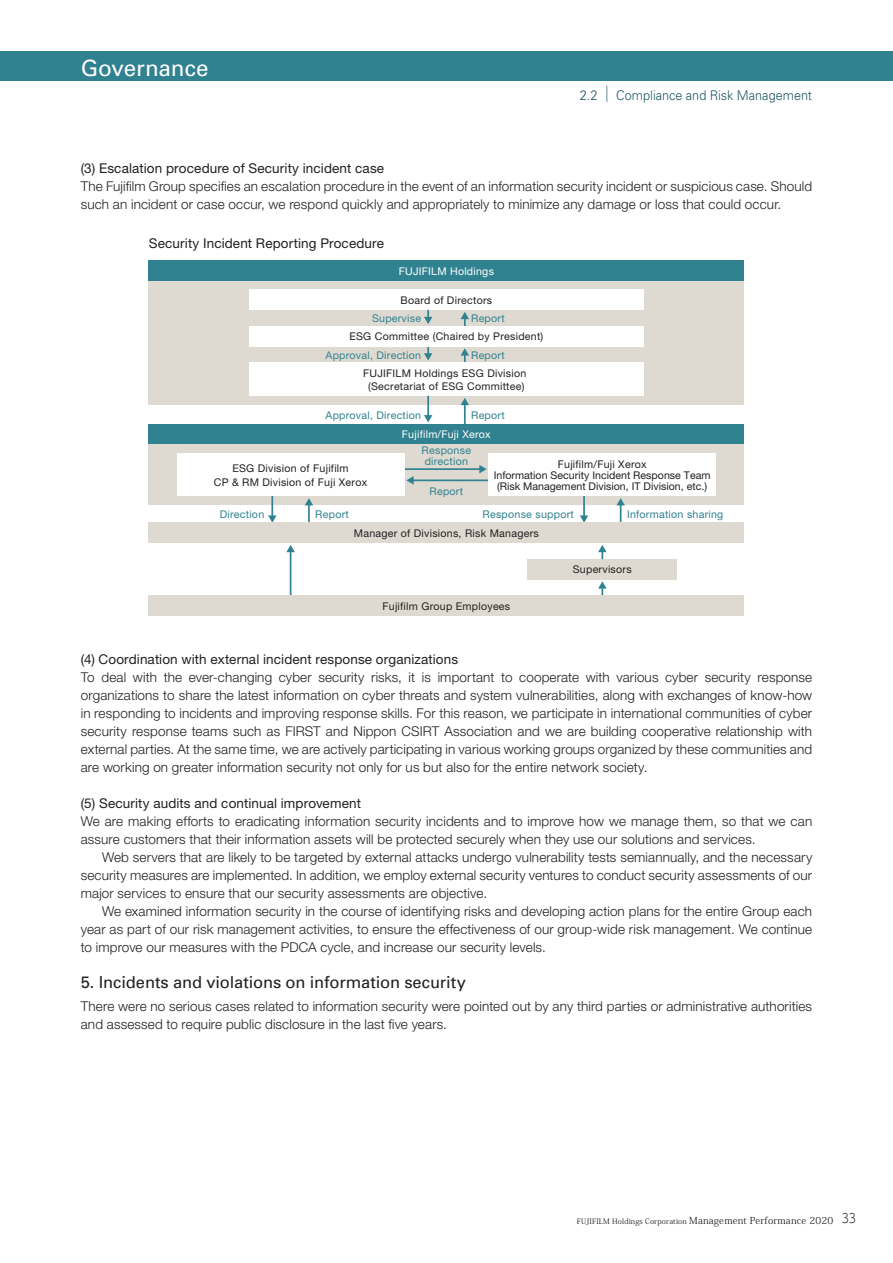
<style>
.page{position:relative;width:893px;height:1263px;background:#fff}
.page>*{position:absolute;margin:0;border:0;box-sizing:border-box;transform-origin:0 0}
.t1{font:22.5px "Univers";letter-spacing:-.005em;color:#fff}
.t2{font:16.5px "Univers";letter-spacing:-.005em;color:#231f20}
.t3{font:300 13.5px/18px "Helvetica Neue LT Std";letter-spacing:.01em;color:#231f20}
.t4{font:13.5px "Helvetica Neue LT Std";letter-spacing:.01em;color:#231f20}
.t5{font:300 13.35px "Univers";color:#1d5761;scale:.95 1}
.t6{font:10.65px/12.8px "Helvetica Neue LT Std";letter-spacing:.025em;color:#231f20;text-align:center}
.t7{font:10.65px/11.2px "Helvetica Neue LT Std";letter-spacing:.025em;color:#318290}
.t8{font:10.65px/11.2px "Helvetica Neue LT Std";color:#231f20;text-align:center}
.t9{font:10.65px "Helvetica Neue LT Std";letter-spacing:.025em;color:#fff}
.t10{font:7.5px "Koz Min Pro";letter-spacing:.02em;color:#231f20}
.s1{font-size:13.65px}
.s2{font-family:"UD Shin Go Pro";font-size:16.35px}
.s3{font-size:9.6px}
.s4{font-family:"UD Shin Go Pro";font-weight:300;font-size:12.75px}
</style>
<div class="page">
<div style="left:0;top:51px;width:893px;height:30px;background:#318290"></div>
<div style="left:149px;top:261px;width:595px;height:20px;background:#318290"></div>
<div style="left:149px;top:281px;width:595px;height:124px;background:#dfdad1"></div>
<div style="left:249px;top:290px;width:394px;height:20px;background:#fff"></div>
<div style="left:149px;top:424px;width:595px;height:20px;background:#318290"></div>
<div style="left:149px;top:444px;width:595px;height:61px;background:#dfdad1"></div>
<svg style="left:461px;top:312px;width:8px;height:14px"></svg>
<svg style="left:461px;top:348px;width:8px;height:15px"></svg>
<svg style="left:424px;top:310px;width:8px;height:14px"></svg>
<svg style="left:424px;top:346px;width:8px;height:15px"></svg>
<div style="left:249px;top:326px;width:394px;height:20px;background:#fff"></div>
<div style="left:249px;top:363px;width:394px;height:33px;background:#fff"></div>
<hr style="left:464px;top:404px;width:2px;height:20px;background:#318290">
<svg style="left:461px;top:398px;width:8px;height:7px"></svg>
<hr style="left:427px;top:396px;width:2px;height:20px;background:#318290">
<svg style="left:424px;top:415px;width:8px;height:7px"></svg>
<hr style="left:412px;top:479px;width:77px;height:2px;background:#318290">
<svg style="left:406px;top:476px;width:8px;height:9px"></svg>
<hr style="left:404px;top:468px;width:77px;height:2px;background:#318290">
<svg style="left:479px;top:465px;width:8px;height:8px"></svg>
<div style="left:177px;top:453px;width:227px;height:43px;background:#fff"></div>
<div style="left:489px;top:453px;width:227px;height:43px;background:#fff"></div>
<hr style="left:308px;top:504px;width:2px;height:21px;background:#318290">
<svg style="left:305px;top:498px;width:8px;height:7px"></svg>
<hr style="left:271px;top:496px;width:2px;height:21px;background:#318290">
<svg style="left:268px;top:515px;width:9px;height:8px"></svg>
<svg style="left:616px;top:498px;width:9px;height:25px"></svg>
<hr style="left:583px;top:496px;width:2px;height:21px;background:#318290">
<svg style="left:580px;top:515px;width:8px;height:8px"></svg>
<div style="left:149px;top:523px;width:595px;height:20px;background:#dfdad1"></div>
<div style="left:528px;top:559px;width:149px;height:20px;background:#dfdad1"></div>
<svg style="left:598px;top:581px;width:9px;height:15px"></svg>
<svg style="left:598px;top:545px;width:9px;height:14px"></svg>
<hr style="left:290px;top:551px;width:1px;height:45px;background:#318290">
<svg style="left:286px;top:545px;width:9px;height:7px"></svg>
<div style="left:149px;top:596px;width:595px;height:20px;background:#dfdad1"></div>
<h1 class="t1" style="left:81px;top:55px;width:130px">Governance</h1>
<p class="t5" style="left:580px;top:87px;width:246px"><span class="s1">2</span>.<span class="s1">2</span> <span class="s2">｜</span> Compliance and Risk Management</p>
<p class="t4" style="left:81px;top:160px;width:305px">(3) Escalation procedure of Security incident case</p>
<p class="t3" style="left:81px;top:177px;width:733px">The Fujifilm Group specifies an escalation procedure in the event of an information security incident or suspicious case. Should such an incident or case occur, we respond quickly and appropriately to minimize any damage or loss that could occur.</p>
<p class="t4" style="left:149px;top:235px;width:237px">Security Incident Reporting Procedure</p>
<p class="t9" style="left:399px;top:265px;width:97px">FUJIFILM Holdings</p>
<p class="t6" style="left:401px;top:293px;width:93px">Board of Directors</p>
<p class="t7" style="left:372px;top:313px;width:51px">Supervise</p>
<p class="t7" style="left:471px;top:313px;width:35px">Report</p>
<p class="t7" style="left:326px;top:349px;width:97px">Approval, Direction</p>
<p class="t7" style="left:471px;top:349px;width:35px">Report</p>
<p class="t6" style="left:349px;top:330px;width:195px">ESG Committee (Chaired by President)</p>
<p class="t6" style="left:363px;top:367px;width:165px">FUJIFILM Holdings ESG Division (Secretariat of ESG Committee)</p>
<p class="t7" style="left:326px;top:409px;width:97px">Approval, Direction</p>
<p class="t7" style="left:471px;top:409px;width:35px">Report</p>
<p class="t9" style="left:402px;top:428px;width:90px">Fujifilm/Fuji Xerox</p>
<p class="t7" style="left:422px;top:444px;width:51px">Response direction</p>
<p class="t7" style="left:430px;top:485px;width:35px">Report</p>
<p class="t6" style="left:214px;top:461px;width:155px;line-height:13.8px">ESG Division of Fujifilm<br>CP &amp; RM Division of Fuji Xerox</p>
<p class="t8" style="left:494px;top:458px;width:218px">Fujifilm/Fuji Xerox<br>Information Security Incident Response Team (Risk Management Division, IT Division, etc.)</p>
<p class="t7" style="left:220px;top:509px;width:46px">Direction</p>
<p class="t7" style="left:315px;top:509px;width:35px">Report</p>
<p class="t7" style="left:483px;top:509px;width:93px">Response support</p>
<p class="t7" style="left:627px;top:509px;width:98px">Information sharing</p>
<p class="t6" style="left:354px;top:526px;width:186px">Manager of Divisions, Risk Managers</p>
<p class="t6" style="left:573px;top:563px;width:60px">Supervisors</p>
<p class="t6" style="left:382px;top:599px;width:129px">Fujifilm Group Employees</p>
<p class="t4" style="left:81px;top:651px;width:379px">(4) Coordination with external incident response organizations</p>
<p class="t3" style="left:81px;top:668px;width:733px;text-align:justify">To deal with the ever-changing cyber security risks, it is important to cooperate with various cyber security response organizations to share the latest information on cyber threats and system vulnerabilities, along with exchanges of know-how in responding to incidents and improving response skills. For this reason, we participate in international communities of cyber security response teams such as FIRST and Nippon CSIRT Association and we are building cooperative relationship with external parties. At the same time, we are actively participating in various working groups organized by these communities and are working on greater information security not only for us but also for the entire network society.</p>
<p class="t4" style="left:81px;top:795px;width:282px">(5) Security audits and continual improvement</p>
<p class="t3" style="left:81px;top:812px;width:733px">We are making efforts to eradicating information security incidents and to improve how we manage them, so that we can assure customers that their information assets will be protected securely when they use our solutions and services.</p>
<p class="t3" style="left:81px;top:848px;width:733px;text-align:justify;text-indent:21px">Web servers that are likely to be targeted by external attacks undergo vulnerability tests semiannually, and the necessary security measures are implemented. In addition, we employ external security ventures to conduct security assessments of our major services to ensure that our security assessments are objective.</p>
<p class="t3" style="left:81px;top:902px;width:733px;text-align:justify;text-indent:21px">We examined information security in the course of identifying risks and developing action plans for the entire Group each year as part of our risk management activities, to ensure the effectiveness of our group-wide risk management. We continue to improve our measures with the PDCA cycle, and increase our security levels.</p>
<p class="t2" style="left:81px;top:973px;width:387px">5. Incidents and violations on information security</p>
<p class="t3" style="left:81px;top:997px;width:733px">There were no serious cases related to information security were pointed out by any third parties or administrative authorities and assessed to require public disclosure in the last five years.</p>
<p class="t10" style="left:577px;top:1215px;width:281px">FUJIFILM Holdings Corporation <span class="s3">Management Performance 2020</span> <span class="s4">33</span></p>
</div>
